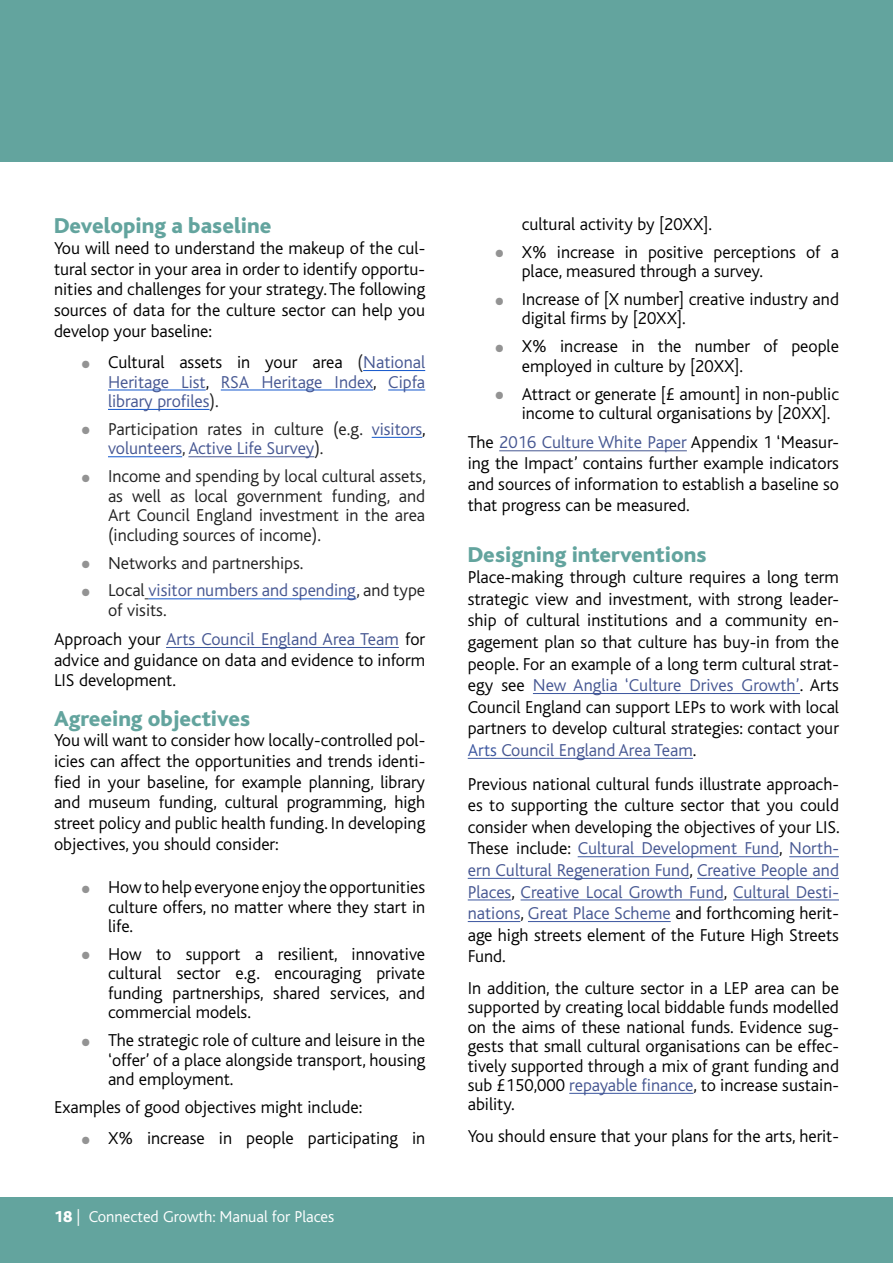
<style>
.page{position:relative;width:893px;height:1263px;background:#fff}
.page>*{position:absolute;margin:0;border:0;box-sizing:border-box;transform-origin:0 0}
.t1{font:800 22.5px "Bliss";color:#63a49e}
.t2{font:300 18px/19.4px "Bliss";color:#000;text-align:justify}
.t3{font:300 18px/19.4px "Bliss";color:#222}
.t4{font:300 18px/19.4px "Bliss";color:#465792;text-align:justify}
.t5{font:300 16.5px "Bliss";color:#fff}
.s1{font-weight:800;font-size:27px;color:#939393}
.s2{color:#000}
.s3{color:#222}
.s4{color:#465792}
.s5{font-weight:800}
.s6{color:#3b569f}
</style>
<div class="page">
<div style="left:0;top:1197px;width:892px;height:66px;background:#63a49e"></div>
<div style="left:0;top:0;width:892px;height:162px;background:#63a49e"></div>
<hr style="left:363px;top:370px;width:62px;height:1px;background:#15c">
<hr style="left:108px;top:390px;width:98px;height:1px;background:#15c">
<hr style="left:221px;top:390px;width:152px;height:1px;background:#15c">
<hr style="left:388px;top:390px;width:37px;height:1px;background:#15c">
<hr style="left:108px;top:409px;width:102px;height:1px;background:#15c">
<hr style="left:372px;top:437px;width:50px;height:1px;background:#15c">
<hr style="left:108px;top:456px;width:74px;height:1px;background:#15c">
<hr style="left:188px;top:456px;width:126px;height:1px;background:#465792">
<hr style="left:149px;top:599px;width:207px;height:1px;background:#15c">
<hr style="left:166px;top:647px;width:233px;height:1px;background:#3b569f">
<hr style="left:499px;top:450px;width:188px;height:1px;background:#465792">
<hr style="left:533px;top:693px;width:267px;height:1px;background:#3b569f">
<hr style="left:468px;top:758px;width:225px;height:1px;background:#3b569f">
<hr style="left:578px;top:856px;width:201px;height:1px;background:#3b569f">
<hr style="left:789px;top:856px;width:50px;height:1px;background:#3b569f">
<hr style="left:468px;top:878px;width:221px;height:1px;background:#3b569f">
<hr style="left:697px;top:878px;width:142px;height:1px;background:#3b569f">
<hr style="left:468px;top:900px;width:43px;height:1px;background:#3b569f">
<hr style="left:521px;top:900px;width:203px;height:1px;background:#3b569f">
<hr style="left:733px;top:900px;width:106px;height:1px;background:#3b569f">
<hr style="left:468px;top:921px;width:52px;height:1px;background:#3b569f">
<hr style="left:528px;top:921px;width:143px;height:1px;background:#3b569f">
<hr style="left:569px;top:1093px;width:124px;height:1px;background:#3b569f">
<hr style="left:892px;top:1197px;width:1px;height:66px;background:#63a49e">
<hr style="left:892px;top:0;width:1px;height:162px;background:#63a49e">
<p class="t1" style="left:54px;top:214px;width:219px">Developing a baseline</p>
<p class="t2" style="left:54px;top:238px;width:373px;line-height:20.7px">You will need to understand the makeup of the cul&shy;tural sector in your area in order to identify opportu&shy;nities and challenges for your strategy. The following sources of data for the culture sector can help you develop your baseline:</p>
<p class="t4" style="left:108px;top:353px;width:319px;text-indent:-27px"><span class="s1">•</span> <span class="s2">Cultural assets in your area</span> <span class="s3">(</span>National Heritage List<span class="s2">,</span> RSA Heritage Index<span class="s2">,</span> Cipfa library profiles<span class="s3">).</span></p>
<p class="t3" style="left:108px;top:420px;width:319px;text-indent:-27px"><span class="s1">•</span> Participation rates in culture (e.g. <span class="s4">visitors</span><span class="s2">, </span><span class="s4">volunteers</span>, <span class="s4">Active Life Survey</span>).</p>
<p class="t3" style="left:108px;top:467px;width:319px;text-align:justify;text-indent:-27px"><span class="s1">•</span> Income and spending by local cultural assets, as well as local government funding, and Art Council England investment in the area (including sources of income).</p>
<p class="t3" style="left:81px;top:553px;width:224px"><span class="s1">•</span> Networks and partnerships.</p>
<p class="t4" style="left:108px;top:581px;width:319px;text-indent:-27px"><span class="s1">•</span> <span class="s3">Local</span> visitor numbers and spending<span class="s3">, and type of visits.</span></p>
<p class="t2" style="left:54px;top:629px;width:373px;line-height:20.7px">Approach your <span class="s4">Arts Council England Area Team</span> for advice and guidance on data and evidence to inform LIS development.</p>
<p class="t1" style="left:54px;top:706px;width:198px">Agreeing objectives</p>
<p class="t2" style="left:54px;top:730px;width:373px;line-height:20.7px">You will want to consider how locally-controlled pol&shy;icies can affect the opportunities and trends identi&shy;fied in your baseline, for example planning, library and museum funding, cultural programming, high street policy and public health funding. In developing objectives, you should consider:</p>
<p class="t2" style="left:108px;top:878px;width:319px;text-indent:-27px"><span class="s1">•</span> How to help everyone enjoy the opportunities culture offers, no matter where they start in life.</p>
<p class="t2" style="left:108px;top:945px;width:319px;text-indent:-27px"><span class="s1">•</span> How to support a resilient, innovative cultural sector e.g. encouraging private funding partnerships, shared services, and commercial models.</p>
<p class="t2" style="left:108px;top:1031px;width:319px;text-indent:-27px"><span class="s1">•</span> The strategic role of culture and leisure in the ‘offer’ of a place alongside transport, housing and employment.</p>
<p class="t2" style="left:54px;top:1098px;width:310px">Examples of good objectives might include:</p>
<p class="t2" style="left:81px;top:1129px;width:346px"><span class="s1">•</span> X% increase in people participating in</p>
<p class="t5" style="left:54px;top:1207px;width:282px"><span class="s5">18</span> | Connected Growth: Manual for Places</p>
<p class="t2" style="left:522px;top:214px;width:192px">cultural activity by [20XX].</p>
<p class="t2" style="left:522px;top:242px;width:319px;text-indent:-27px"><span class="s1">•</span> X% increase in positive perceptions of a place, measured through a survey.</p>
<p class="t2" style="left:522px;top:290px;width:319px;text-indent:-27px"><span class="s1">•</span> Increase of [X number] creative industry and digital firms by [20XX].</p>
<p class="t2" style="left:522px;top:337px;width:319px;text-indent:-27px"><span class="s1">•</span> X% increase in the number of people employed in culture by [20XX].</p>
<p class="t2" style="left:522px;top:384px;width:319px;text-indent:-27px"><span class="s1">•</span> Attract or generate [£ amount] in non-public income to cultural organisations by [20XX].</p>
<p class="t2" style="left:468px;top:432px;width:373px;line-height:20.7px">The <span class="s4">2016 Culture White Paper</span> Appendix 1 ‘Measur&shy;ing the Impact’ contains further example indicators and sources of information to establish a baseline so that progress can be measured.</p>
<p class="t1" style="left:468px;top:542px;width:240px">Designing interventions</p>
<p class="t2" style="left:468px;top:567px;width:373px;line-height:21.6px">Place-making through culture requires a long term strategic view and investment, with strong leader&shy;ship of cultural institutions and a community en&shy;gagement plan so that culture has buy-in from the people. For an example of a long term cultural strat&shy;egy see <span class="s4">New Anglia ‘Culture Drives Growth’</span>. Arts Council England can support LEPs to work with local partners to develop cultural strategies: contact your <span class="s6">Arts</span> <span class="s4">Council England Area Team</span>.</p>
<p class="t2" style="left:468px;top:773px;width:373px;line-height:21.6px">Previous national cultural funds illustrate approach&shy;es to supporting the culture sector that you could consider when developing the objectives of your LIS.<br>These include: <span class="s4">Cultural Development Fund</span>, <span class="s4">North&shy;ern Cultural Regeneration Fund</span>, <span class="s4">Creative People and Places</span>, <span class="s4">Creative Local Growth Fund</span>, <span class="s4">Cultural Desti&shy;nations</span>, <span class="s4">Great Place Scheme</span> and forthcoming herit&shy;age high streets element of the Future High Streets Fund.</p>
<p class="t2" style="left:468px;top:978px;width:373px">In addition, the culture sector in a LEP area can be supported by creating local biddable funds modelled on the aims of these national funds. Evidence sug&shy;gests that small cultural organisations can be effec&shy;tively supported through a mix of grant funding and sub £150,000 <span class="s4">repayable finance</span>, to increase sustain&shy;ability.</p>
<p class="t2" style="left:468px;top:1126px;width:373px">You should ensure that your plans for the arts, herit-</p>
</div>
